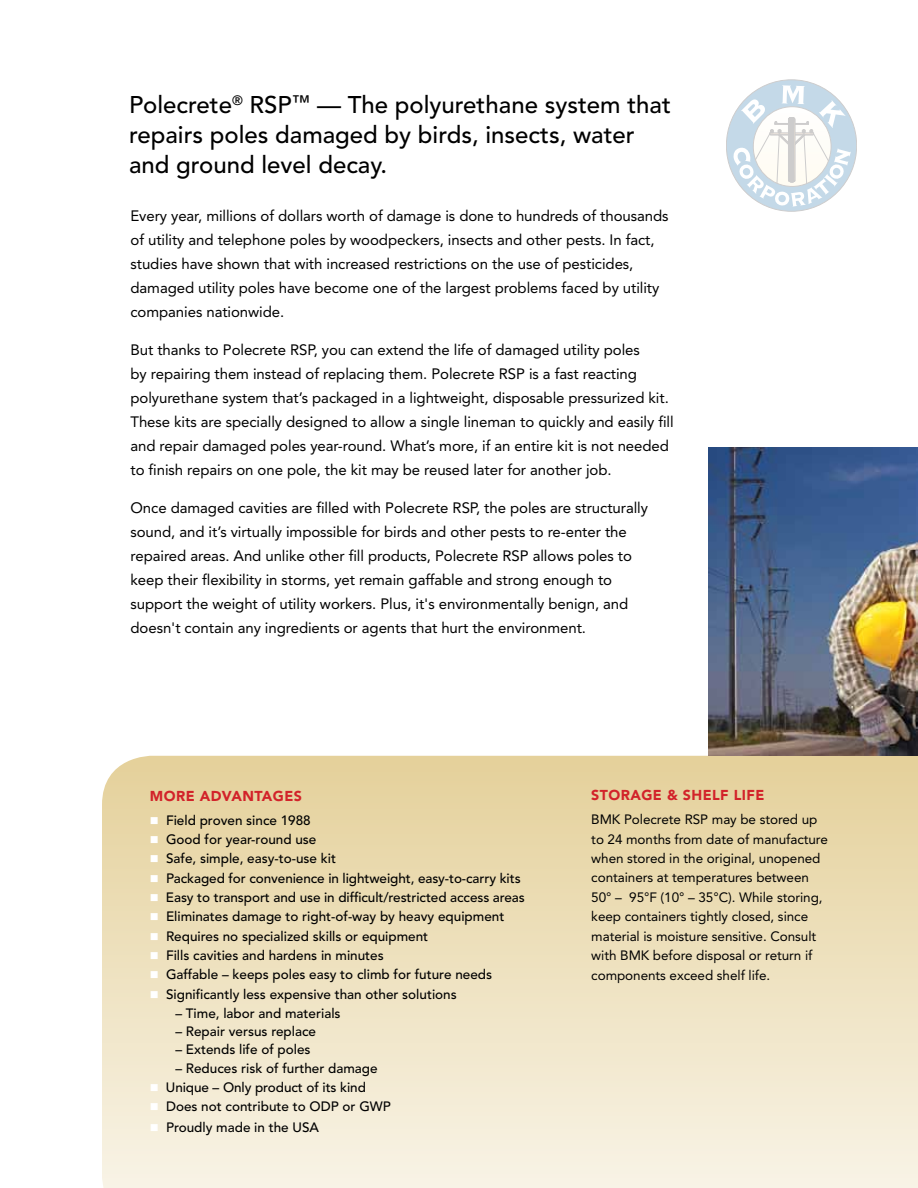
<style>
.page{position:relative;width:918px;height:1188px;background:#fff}
.page>*{position:absolute;margin:0;border:0;box-sizing:border-box;transform-origin:0 0}
.t1{font:500 24px/30px "Avenir";color:#000}
.t2{font:15px/24px "Avenir";letter-spacing:-.005em;color:#000}
.t3{font:900 14.25px "Avenir";letter-spacing:.03em;color:#d2232a}
.t4{font:500 13.5px "Avenir";color:#000}
.t5{font:13.5px/19.5px "Avenir";letter-spacing:-.005em;color:#000}
.s1{color:#fff}
</style>
<div class="page">
<svg style="left:102px;top:756px;width:816px;height:432px;background:#eee1c0"></svg>
<img style="left:709px;top:448px;width:209px;height:308px">
<svg style="left:726px;top:80px;width:131px;height:131px"></svg>
<svg style="left:733px;top:85px;width:118px;height:122px"></svg>
<svg style="left:166px;top:883px;width:12px;height:1px"></svg>
<svg style="left:166px;top:902px;width:12px;height:1px"></svg>
<svg style="left:166px;top:921px;width:12px;height:1px"></svg>
<svg style="left:166px;top:960px;width:12px;height:1px"></svg>
<h1 class="t1" style="left:129px;top:90px;width:543px">Polecrete<sup>®</sup> RSP<sup>™</sup> — The polyurethane system that repairs poles damaged by birds, insects, water and ground level decay.</h1>
<p class="t2" style="left:130px;top:204px;width:540px">Every year, millions of dollars worth of damage is done to hundreds of thousands of utility and telephone poles by woodpeckers, insects and other pests. In fact, studies have shown that with increased restrictions on the use of pesticides, damaged utility poles have become one of the largest problems faced by utility companies nationwide.</p>
<p class="t2" style="left:130px;top:338px;width:545px">But thanks to Polecrete RSP, you can extend the life of damaged utility poles<br>by repairing them instead of replacing them. Polecrete RSP is a fast reacting polyurethane system that’s packaged in a lightweight, disposable pressurized kit.<br>These kits are specially designed to allow a single lineman to quickly and easily fill and repair damaged poles year-round. What’s more, if an entire kit is not needed to finish repairs on one pole, the kit may be reused later for another job.</p>
<p class="t2" style="left:130px;top:496px;width:519px">Once damaged cavities are filled with Polecrete RSP, the poles are structurally sound, and it’s virtually impossible for birds and other pests to re-enter the repaired areas. And unlike other fill products, Polecrete RSP allows poles to keep their flexibility in storms, yet remain gaffable and strong enough to support the weight of utility workers. Plus, it's environmentally benign, and doesn't contain any ingredients or agents that hurt the environment.</p>
<p class="t3" style="left:150px;top:788px;width:153px">MORE ADVANTAGES</p>
<p class="t4" style="left:150px;top:812px;width:162px"><span class="s1">■</span> Field proven since 1988</p>
<p class="t4" style="left:150px;top:832px;width:168px"><span class="s1">■</span> Good for year-round use</p>
<p class="t4" style="left:150px;top:851px;width:188px"><span class="s1">■</span> Safe, simple, easy-to-use kit</p>
<p class="t4" style="left:150px;top:870px;width:372px"><span class="s1">■</span> Packaged for convenience in lightweight, easy-to-carry kits</p>
<p class="t4" style="left:150px;top:890px;width:377px"><span class="s1">■</span> Easy to transport and use in difficult/restricted access areas</p>
<p class="t4" style="left:150px;top:909px;width:356px"><span class="s1">■</span> Eliminates damage to right-of-way by heavy equipment</p>
<p class="t4" style="left:150px;top:928px;width:280px"><span class="s1">■</span> Requires no specialized skills or equipment</p>
<p class="t4" style="left:150px;top:948px;width:235px"><span class="s1">■</span> Fills cavities and hardens in minutes</p>
<p class="t4" style="left:150px;top:967px;width:344px"><span class="s1">■</span> Gaffable – keeps poles easy to climb for future needs</p>
<p class="t4" style="left:150px;top:986px;width:308px"><span class="s1">■</span> Significantly less expensive than other solutions</p>
<p class="t4" style="left:175px;top:1006px;width:167px">– Time, labor and materials</p>
<p class="t4" style="left:175px;top:1024px;width:142px">– Repair versus replace</p>
<p class="t4" style="left:175px;top:1042px;width:137px">– Extends life of poles</p>
<p class="t4" style="left:175px;top:1060px;width:204px">– Reduces risk of further damage</p>
<p class="t4" style="left:150px;top:1080px;width:218px"><span class="s1">■</span> Unique – Only product of its kind</p>
<p class="t4" style="left:150px;top:1099px;width:243px"><span class="s1">■</span> Does not contribute to ODP or GWP</p>
<p class="t4" style="left:150px;top:1120px;width:171px"><span class="s1">■</span> Proudly made in the USA</p>
<p class="t3" style="left:591px;top:787px;width:175px">STORAGE &amp; SHELF LIFE</p>
<p class="t5" style="left:591px;top:810px;width:238px">BMK Polecrete RSP may be stored up to 24 months from date of manufacture when stored in the original, unopened containers at temperatures between 50° – 95°F (10° – 35°C). While storing, keep containers tightly closed, since material is moisture sensitive. Consult with BMK before disposal or return if components exceed shelf life.</p>
</div>
